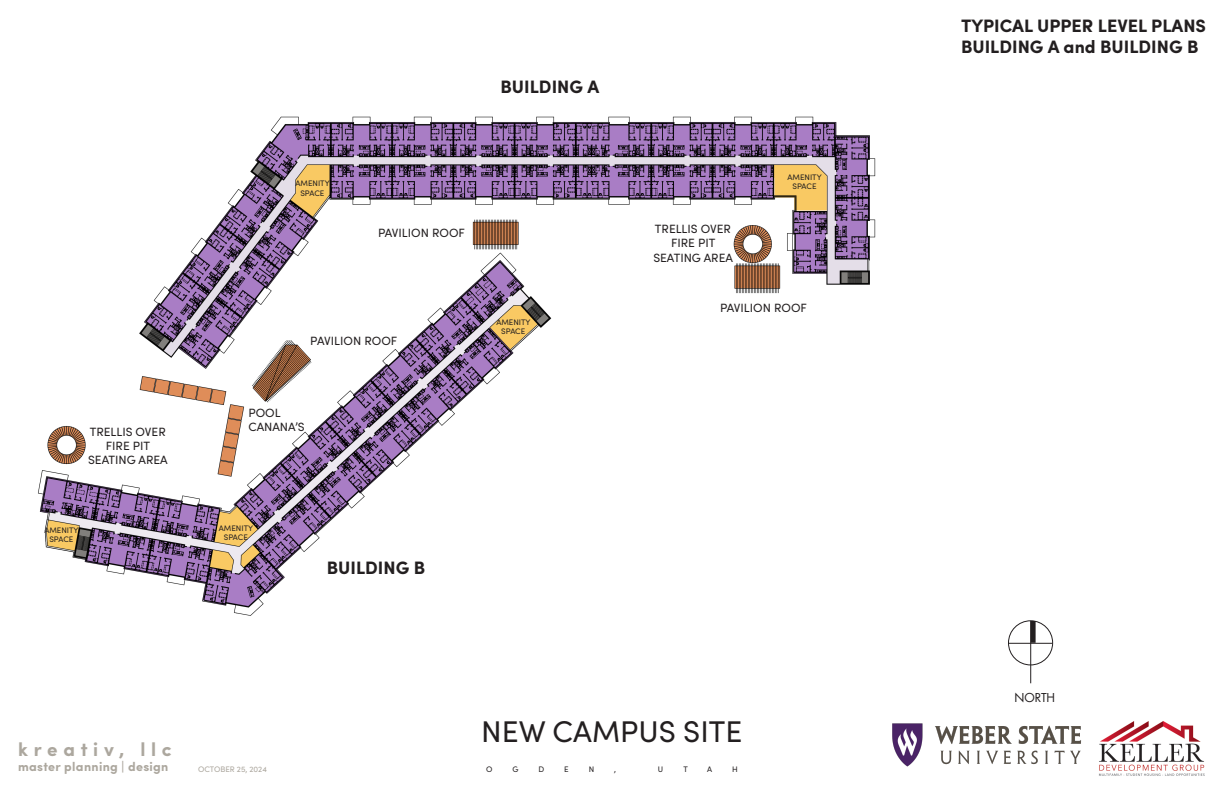
<style>
.page{position:relative;width:1224px;height:792px;background:#fff}
.page>*{position:absolute;margin:0;border:0;box-sizing:border-box;transform-origin:0 0}
.t1{font:30px "Sofia Pro";color:#231f20}
.t2{font:700 19px "Sofia Pro";letter-spacing:.3em;color:#aca79e}
.t3{font:700 18px "Sofia Pro";color:#231f20}
.t4{font:700 12.7px "Sofia Pro";letter-spacing:.025em;color:#aca79e}
.t5{font:12px "Sofia Pro";color:#231f20}
.t6{font:12px "Futura LT";color:#231f20}
.t7{font:8px "Sofia Pro";color:#231f20}
.t8{font:8px "Sofia Pro";color:#aca79e}
</style>
<div class="page">
<img style="left:1099px;top:721px;width:106px;height:55px">
<img style="left:892px;top:723px;width:190px;height:44px">
<img style="left:38px;top:116px;width:838px;height:500px">
<div style="left:1008px;top:620px;width:45px;height:45px;border:1px solid #231f20;border-radius:50%"></div>
<hr style="left:1030px;top:621px;width:1px;height:62px;background:#231f20">
<div style="left:1031px;top:621px;width:5px;height:22px;background:#231f20"></div>
<hr style="left:1008px;top:643px;width:44px;height:1px;background:#231f20">
<p class="t5" style="left:90px;top:423px;width:78px">TRELLIS OVER</p>
<p class="t5" style="left:106px;top:437px;width:46px">FIRE PIT</p>
<p class="t5" style="left:88px;top:451px;width:81px">SEATING AREA</p>
<p class="t7" style="left:44px;top:524px;width:36px">AMENITY</p>
<p class="t7" style="left:49px;top:534px;width:26px">SPACE</p>
<p class="t3" style="left:500px;top:73px;width:100px">BUILDING A</p>
<p class="t7" style="left:296px;top:177px;width:36px">AMENITY</p>
<p class="t7" style="left:300px;top:187px;width:26px">SPACE</p>
<p class="t5" style="left:378px;top:224px;width:88px">PAVILION ROOF</p>
<p class="t5" style="left:310px;top:332px;width:88px">PAVILION ROOF</p>
<p class="t5" style="left:248px;top:404px;width:34px">POOL</p>
<p class="t5" style="left:248px;top:418px;width:58px">CANANA’S</p>
<p class="t7" style="left:496px;top:316px;width:36px">AMENITY</p>
<p class="t7" style="left:501px;top:326px;width:26px">SPACE</p>
<p class="t7" style="left:219px;top:522px;width:36px">AMENITY</p>
<p class="t7" style="left:224px;top:532px;width:26px">SPACE</p>
<p class="t3" style="left:327px;top:554px;width:100px">BUILDING B</p>
<p class="t5" style="left:655px;top:220px;width:78px">TRELLIS OVER</p>
<p class="t5" style="left:671px;top:234px;width:46px">FIRE PIT</p>
<p class="t5" style="left:653px;top:249px;width:81px">SEATING AREA</p>
<p class="t7" style="left:788px;top:171px;width:36px">AMENITY</p>
<p class="t7" style="left:792px;top:181px;width:26px">SPACE</p>
<p class="t5" style="left:720px;top:299px;width:88px">PAVILION ROOF</p>
<h2 class="t2" style="left:18px;top:735px;width:155px">kreativ, llc</h2>
<p class="t4" style="left:18px;top:757px;width:152px">master planning | design</p>
<h1 class="t1" style="left:481px;top:710px;width:263px">NEW CAMPUS SITE</h1>
<p class="t8" style="left:198px;top:764px;width:70px">OCTOBER 25, 2024</p>
<p class="t7" style="left:486px;top:764px;width:8px">O</p>
<p class="t7" style="left:512px;top:764px;width:8px">G</p>
<p class="t7" style="left:538px;top:764px;width:7px">D</p>
<p class="t7" style="left:564px;top:764px;width:6px">E</p>
<p class="t7" style="left:589px;top:764px;width:7px">N</p>
<p class="t7" style="left:614px;top:764px;width:3px">,</p>
<p class="t7" style="left:658px;top:764px;width:7px">U</p>
<p class="t7" style="left:683px;top:764px;width:6px">T</p>
<p class="t7" style="left:707px;top:764px;width:6px">A</p>
<p class="t7" style="left:732px;top:764px;width:7px">H</p>
<p class="t3" style="left:961px;top:11px;width:247px">TYPICAL UPPER LEVEL PLANS</p>
<p class="t3" style="left:961px;top:33px;width:239px">BUILDING A and BUILDING B</p>
<p class="t6" style="left:1014px;top:690px;width:42px">NORTH</p>
</div>
